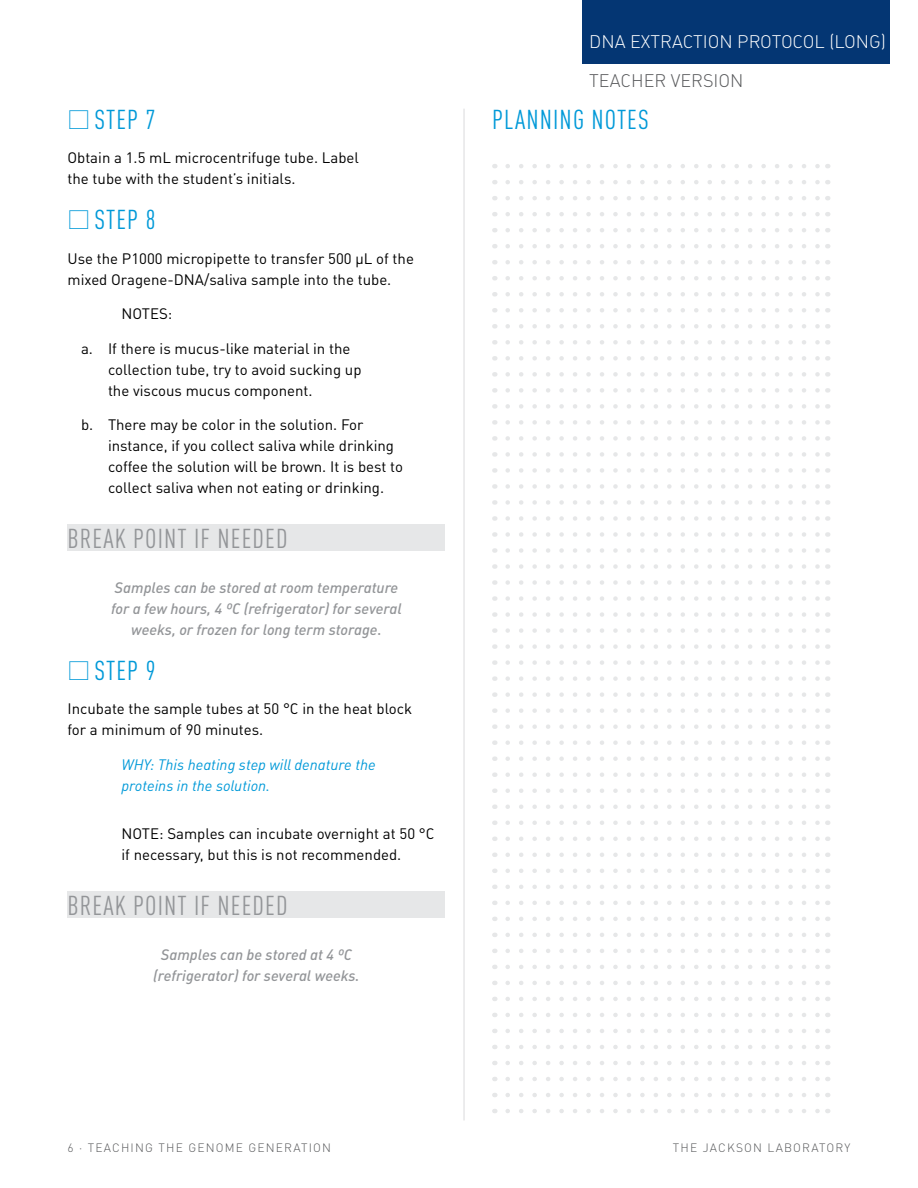
<style>
.page{position:relative;width:918px;height:1188px;background:#fff}
.page>*{position:absolute;margin:0;border:0;box-sizing:border-box;transform-origin:0 0}
.t1{font:condensed 27px "DINOT";letter-spacing:.04em;color:#939598}
.t2{font:condensed 27px "DINOT";letter-spacing:.04em;color:#0099d8}
.t3{font:300 18px "DINOT";color:#fff}
.t4{font:300 18px "DINOT";color:#58595b}
.t5{font:15px/21px "DINOT";color:#000}
.t6{font:italic 500 15px/21px "DINOT";color:#939598;text-align:center}
.t7{font:italic 15px/21px "DINOT";color:#0099d8}
.t8{font:300 12px "DINOT";letter-spacing:.1em;color:#58595b}
</style>
<div class="page">
<div style="left:583px;top:0;width:307px;height:64px;background:#043673"></div>
<div style="left:68px;top:524px;width:378px;height:27px;background:#e6e7e8"></div>
<div style="left:68px;top:891px;width:378px;height:27px;background:#e6e7e8"></div>
<hr style="left:463px;top:109px;width:2px;height:1012px;background:#e6e7e8">
<svg style="left:508px;top:180px;width:312px;height:4px"></svg>
<svg style="left:508px;top:420px;width:312px;height:5px"></svg>
<svg style="left:508px;top:196px;width:312px;height:4px"></svg>
<svg style="left:508px;top:436px;width:312px;height:5px"></svg>
<svg style="left:508px;top:212px;width:312px;height:4px"></svg>
<svg style="left:508px;top:452px;width:312px;height:5px"></svg>
<svg style="left:508px;top:228px;width:312px;height:4px"></svg>
<svg style="left:508px;top:468px;width:312px;height:5px"></svg>
<svg style="left:508px;top:244px;width:312px;height:4px"></svg>
<svg style="left:508px;top:484px;width:312px;height:5px"></svg>
<svg style="left:508px;top:260px;width:312px;height:4px"></svg>
<svg style="left:508px;top:500px;width:312px;height:5px"></svg>
<svg style="left:508px;top:276px;width:312px;height:4px"></svg>
<svg style="left:508px;top:516px;width:312px;height:5px"></svg>
<svg style="left:508px;top:292px;width:312px;height:5px"></svg>
<svg style="left:508px;top:532px;width:312px;height:5px"></svg>
<svg style="left:508px;top:308px;width:312px;height:5px"></svg>
<svg style="left:508px;top:548px;width:312px;height:5px"></svg>
<svg style="left:508px;top:324px;width:312px;height:5px"></svg>
<svg style="left:508px;top:564px;width:312px;height:5px"></svg>
<svg style="left:508px;top:340px;width:312px;height:5px"></svg>
<svg style="left:508px;top:580px;width:312px;height:5px"></svg>
<svg style="left:508px;top:356px;width:312px;height:5px"></svg>
<svg style="left:508px;top:596px;width:312px;height:5px"></svg>
<svg style="left:508px;top:372px;width:312px;height:5px"></svg>
<svg style="left:508px;top:612px;width:312px;height:5px"></svg>
<svg style="left:508px;top:388px;width:312px;height:5px"></svg>
<svg style="left:508px;top:644px;width:312px;height:5px"></svg>
<svg style="left:508px;top:404px;width:312px;height:5px"></svg>
<svg style="left:508px;top:676px;width:312px;height:5px"></svg>
<svg style="left:508px;top:164px;width:312px;height:4px"></svg>
<svg style="left:508px;top:628px;width:312px;height:5px"></svg>
<svg style="left:508px;top:660px;width:312px;height:5px"></svg>
<svg style="left:508px;top:724px;width:312px;height:5px"></svg>
<svg style="left:508px;top:901px;width:312px;height:4px"></svg>
<svg style="left:508px;top:740px;width:312px;height:5px"></svg>
<svg style="left:508px;top:917px;width:312px;height:4px"></svg>
<svg style="left:508px;top:756px;width:312px;height:5px"></svg>
<svg style="left:508px;top:933px;width:312px;height:4px"></svg>
<svg style="left:508px;top:772px;width:312px;height:5px"></svg>
<svg style="left:508px;top:949px;width:312px;height:4px"></svg>
<svg style="left:508px;top:788px;width:312px;height:5px"></svg>
<svg style="left:508px;top:965px;width:312px;height:4px"></svg>
<svg style="left:508px;top:981px;width:312px;height:4px"></svg>
<svg style="left:508px;top:997px;width:312px;height:4px"></svg>
<svg style="left:508px;top:1013px;width:312px;height:4px"></svg>
<svg style="left:508px;top:1029px;width:312px;height:4px"></svg>
<svg style="left:508px;top:805px;width:312px;height:4px"></svg>
<svg style="left:508px;top:1045px;width:312px;height:4px"></svg>
<svg style="left:508px;top:821px;width:312px;height:4px"></svg>
<svg style="left:508px;top:1061px;width:312px;height:4px"></svg>
<svg style="left:508px;top:837px;width:312px;height:4px"></svg>
<svg style="left:508px;top:1077px;width:312px;height:4px"></svg>
<svg style="left:508px;top:853px;width:312px;height:4px"></svg>
<svg style="left:508px;top:1093px;width:312px;height:4px"></svg>
<svg style="left:508px;top:869px;width:312px;height:4px"></svg>
<svg style="left:508px;top:1109px;width:312px;height:4px"></svg>
<svg style="left:508px;top:885px;width:312px;height:4px"></svg>
<svg style="left:508px;top:692px;width:312px;height:5px"></svg>
<svg style="left:508px;top:708px;width:312px;height:5px"></svg>
<h1 class="t2" style="left:94px;top:103px;width:63px">STEP 7</h1>
<p class="t5" style="left:68px;top:147px;width:293px">Obtain a 1.5 mL microcentrifuge tube. Label the tube with the student’s initials.</p>
<h1 class="t2" style="left:94px;top:204px;width:63px">STEP 8</h1>
<p class="t5" style="left:68px;top:247px;width:348px">Use the P1000 micropipette to transfer 500 μL of the mixed Oragene-DNA/saliva sample into the tube.</p>
<p class="t5" style="left:122px;top:303px;width:52px">NOTES:</p>
<p class="t5" style="left:108px;top:337px;width:255px;text-indent:-27px">a. If there is mucus-like material in the collection tube, try to avoid sucking up the viscous mucus component.</p>
<p class="t5" style="left:108px;top:414px;width:297px;text-indent:-27px">b. There may be color in the solution. For instance, if you collect saliva while drinking coffee the solution will be brown. It is best to collect saliva when not eating or drinking.</p>
<h1 class="t1" style="left:68px;top:523px;width:222px">BREAK POINT IF NEEDED</h1>
<p class="t6" style="left:111px;top:577px;width:292px">Samples can be stored at room temperature for a few hours, 4 ºC (refrigerator) for several weeks, or frozen for long term storage.</p>
<h1 class="t2" style="left:94px;top:655px;width:63px">STEP 9</h1>
<p class="t5" style="left:68px;top:698px;width:346px">Incubate the sample tubes at 50 °C in the heat block for a minimum of 90 minutes.</p>
<p class="t7" style="left:122px;top:754px;width:256px">WHY: This heating step will denature the proteins in the solution.</p>
<p class="t5" style="left:122px;top:823px;width:315px">NOTE: Samples can incubate overnight at 50 °C if necessary, but this is not recommended.</p>
<h1 class="t1" style="left:68px;top:889px;width:222px">BREAK POINT IF NEEDED</h1>
<p class="t6" style="left:153px;top:943px;width:208px">Samples can be stored at 4 ºC (refrigerator) for several weeks.</p>
<p class="t3" style="left:589px;top:30px;width:298px">DNA EXTRACTION PROTOCOL (LONG)</p>
<p class="t4" style="left:589px;top:69px;width:156px">TEACHER VERSION</p>
<h1 class="t2" style="left:492px;top:103px;width:158px">PLANNING NOTES</h1>
<p class="t8" style="left:68px;top:1140px;width:265px">6 ⋅ TEACHING THE GENOME GENERATION</p>
<p class="t8" style="left:673px;top:1140px;width:179px">THE JACKSON LABORATORY</p>
</div>
